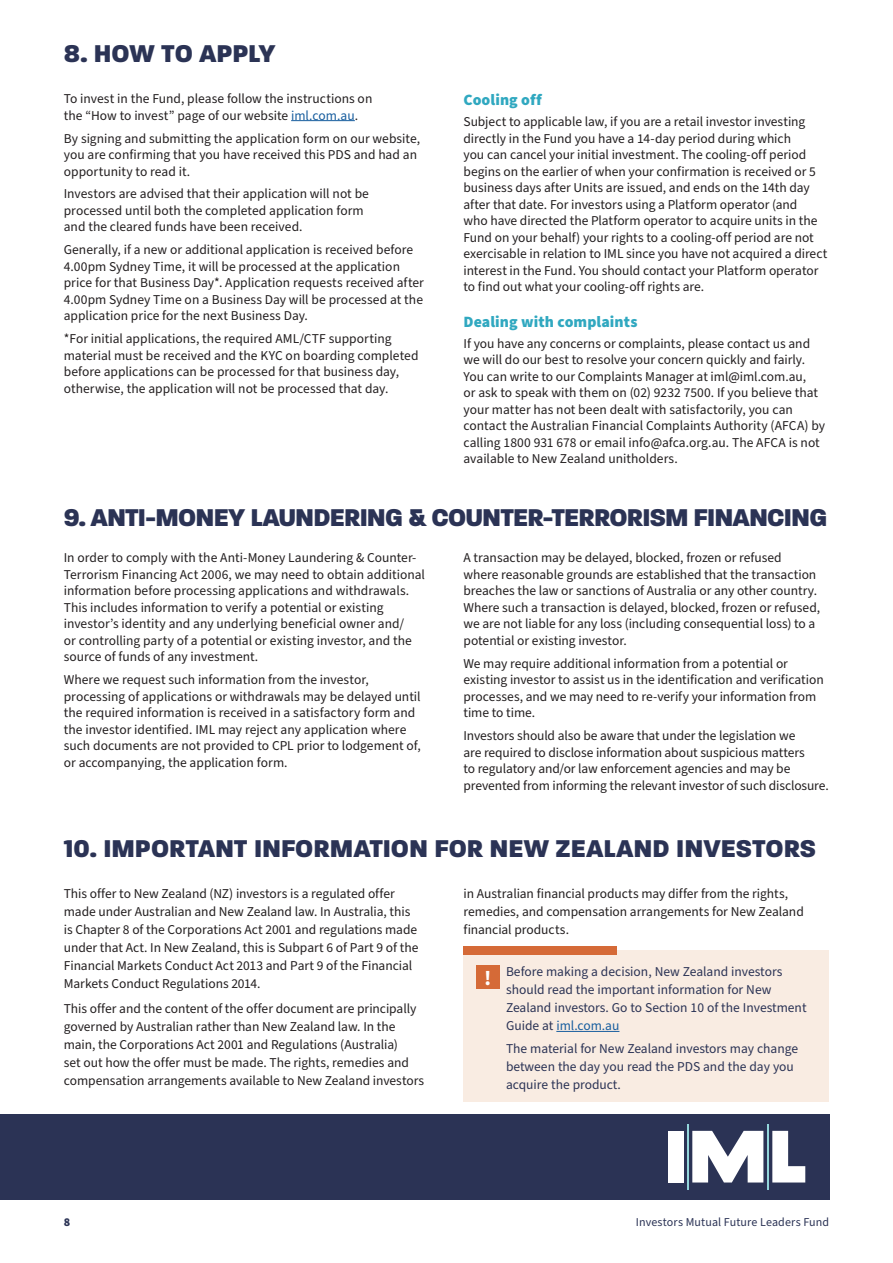
<style>
.page{position:relative;width:893px;height:1263px;background:#fff}
.page>*{position:absolute;margin:0;border:0;box-sizing:border-box;transform-origin:0 0}
.t1{font:800 26.25px "Paralucent";letter-spacing:-.015em;color:#2b3355}
.t2{font:700 21px "Source Sans Pro";color:#fff}
.t3{font:900 15.75px "Source Sans Pro";letter-spacing:.005em;color:#30a8c0}
.t4{font:13.5px/16.5px "Source Sans Pro";color:#231f20}
.t5{font:13.5px/18px "Source Sans Pro";color:#2b3355}
.t6{font:12px "Source Sans Pro";letter-spacing:.01em;color:#2b3355}
.t7{font:900 12px "Source Sans Pro";color:#2b3355}
.s1{color:#175d9e}
</style>
<div class="page">
<div style="left:463px;top:950px;width:366px;height:151px;background:#f9ece2"></div>
<hr style="left:556px;top:1031px;width:63px;height:1px;background:#175d9e">
<hr style="left:291px;top:120px;width:64px;height:1px;background:#175d9e">
<div style="left:0;top:1114px;width:829px;height:85px;background:#2b3355"></div>
<svg style="left:692px;top:1131px;width:71px;height:51px"></svg>
<hr style="left:687px;top:1124px;width:2px;height:65px;background:#93d5da">
<hr style="left:767px;top:1124px;width:2px;height:65px;background:#93d5da">
<div style="left:668px;top:1131px;width:15px;height:51px;background:#fff"></div>
<svg style="left:772px;top:1131px;width:33px;height:51px"></svg>
<div style="left:463px;top:946px;width:154px;height:9px;background:#d56a37"></div>
<div style="left:476px;top:965px;width:24px;height:24px;background:#d56a37"></div>
<h1 class="t1" style="left:64px;top:38px;width:213px">8. HOW TO APPLY</h1>
<p class="t4" style="left:64px;top:91px;width:310px">To invest in the Fund, please follow the instructions on the “How to invest” page of our website <span class="s1">iml.com.au</span>.</p>
<p class="t4" style="left:64px;top:130px;width:358px">By signing and submitting the application form on our website, you are confirming that you have received this PDS and had an opportunity to read it.</p>
<p class="t4" style="left:64px;top:186px;width:307px">Investors are advised that their application will not be processed until both the completed application form and the cleared funds have been received.</p>
<p class="t4" style="left:64px;top:242px;width:362px">Generally, if a new or additional application is received before 4.00pm Sydney Time, it will be processed at the application price for that Business Day*. Application requests received after 4.00pm Sydney Time on a Business Day will be processed at the application price for the next Business Day.</p>
<p class="t4" style="left:64px;top:331px;width:356px">*For initial applications, the required AML/CTF supporting material must be received and the KYC on boarding completed before applications can be processed for that business day, otherwise, the application will not be processed that day.</p>
<p class="t3" style="left:463px;top:89px;width:80px">Cooling off</p>
<p class="t4" style="left:463px;top:114px;width:365px">Subject to applicable law, if you are a retail investor investing directly in the Fund you have a 14-day period during which<br>you can cancel your initial investment. The cooling-off period begins on the earlier of when your confirmation is received or 5 business days after Units are issued, and ends on the 14th day after that date. For investors using a Platform operator (and<br>who have directed the Platform operator to acquire units in the Fund on your behalf) your rights to a cooling-off period are not exercisable in relation to IML since you have not acquired a direct interest in the Fund. You should contact your Platform operator to find out what your cooling-off rights are.</p>
<p class="t3" style="left:463px;top:311px;width:175px">Dealing with complaints</p>
<p class="t4" style="left:463px;top:336px;width:363px">If you have any concerns or complaints, please contact us and we will do our best to resolve your concern quickly and fairly.<br>You can write to our Complaints Manager at iml@iml.com.au,<br>or ask to speak with them on (02) 9232 7500. If you believe that your matter has not been dealt with satisfactorily, you can contact the Australian Financial Complaints Authority (AFCA) by calling 1800 931 678 or email info@afca.org.au. The AFCA is not available to New Zealand unitholders.</p>
<h1 class="t1" style="left:64px;top:501px;width:765px">9. ANTI-MONEY LAUNDERING &amp; COUNTER-TERRORISM FINANCING</h1>
<p class="t4" style="left:64px;top:550px;width:363px">In order to comply with the Anti-Money Laundering &amp; Counter-Terrorism Financing Act 2006, we may need to obtain additional information before processing applications and withdrawals.<br>This includes information to verify a potential or existing investor’s identity and any underlying beneficial owner and/<br>or controlling party of a potential or existing investor, and the source of funds of any investment.</p>
<p class="t4" style="left:64px;top:672px;width:359px">Where we request such information from the investor, processing of applications or withdrawals may be delayed until the required information is received in a satisfactory form and the investor identified. IML may reject any application where such documents are not provided to CPL prior to lodgement of, or accompanying, the application form.</p>
<p class="t4" style="left:463px;top:550px;width:358px">A transaction may be delayed, blocked, frozen or refused<br>where reasonable grounds are established that the transaction breaches the law or sanctions of Australia or any other country.<br>Where such a transaction is delayed, blocked, frozen or refused, we are not liable for any loss (including consequential loss) to a potential or existing investor.</p>
<p class="t4" style="left:463px;top:655px;width:362px">We may require additional information from a potential or existing investor to assist us in the identification and verification processes, and we may need to re-verify your information from time to time.</p>
<p class="t4" style="left:463px;top:728px;width:367px">Investors should also be aware that under the legislation we<br>are required to disclose information about suspicious matters<br>to regulatory and/or law enforcement agencies and may be prevented from informing the relevant investor of such disclosure.</p>
<h1 class="t1" style="left:64px;top:833px;width:754px">10. IMPORTANT INFORMATION FOR NEW ZEALAND INVESTORS</h1>
<p class="t4" style="left:64px;top:885px;width:356px;line-height:18px">This offer to New Zealand (NZ) investors is a regulated offer made under Australian and New Zealand law. In Australia, this is Chapter 8 of the Corporations Act 2001 and regulations made under that Act. In New Zealand, this is Subpart 6 of Part 9 of the Financial Markets Conduct Act 2013 and Part 9 of the Financial Markets Conduct Regulations 2014.</p>
<p class="t4" style="left:64px;top:1000px;width:362px;line-height:18px">This offer and the content of the offer document are principally governed by Australian rather than New Zealand law. In the main, the Corporations Act 2001 and Regulations (Australia)<br>set out how the offer must be made. The rights, remedies and compensation arrangements available to New Zealand investors</p>
<p class="t4" style="left:463px;top:885px;width:342px;line-height:18px">in Australian financial products may differ from the rights, remedies, and compensation arrangements for New Zealand financial products.</p>
<p class="t5" style="left:506px;top:963px;width:302px">Before making a decision, New Zealand investors should read the important information for New Zealand investors. Go to Section 10 of the Investment Guide at <span class="s1">iml.com.au</span></p>
<p class="t5" style="left:506px;top:1039px;width:294px">The material for New Zealand investors may change between the day you read the PDS and the day you acquire the product.</p>
<h2 class="t2" style="left:484px;top:963px;width:9px">!</h2>
<p class="t7" style="left:64px;top:1214px;width:8px">8</p>
<p class="t6" style="left:636px;top:1214px;width:195px">Investors Mutual Future Leaders Fund</p>
</div>
